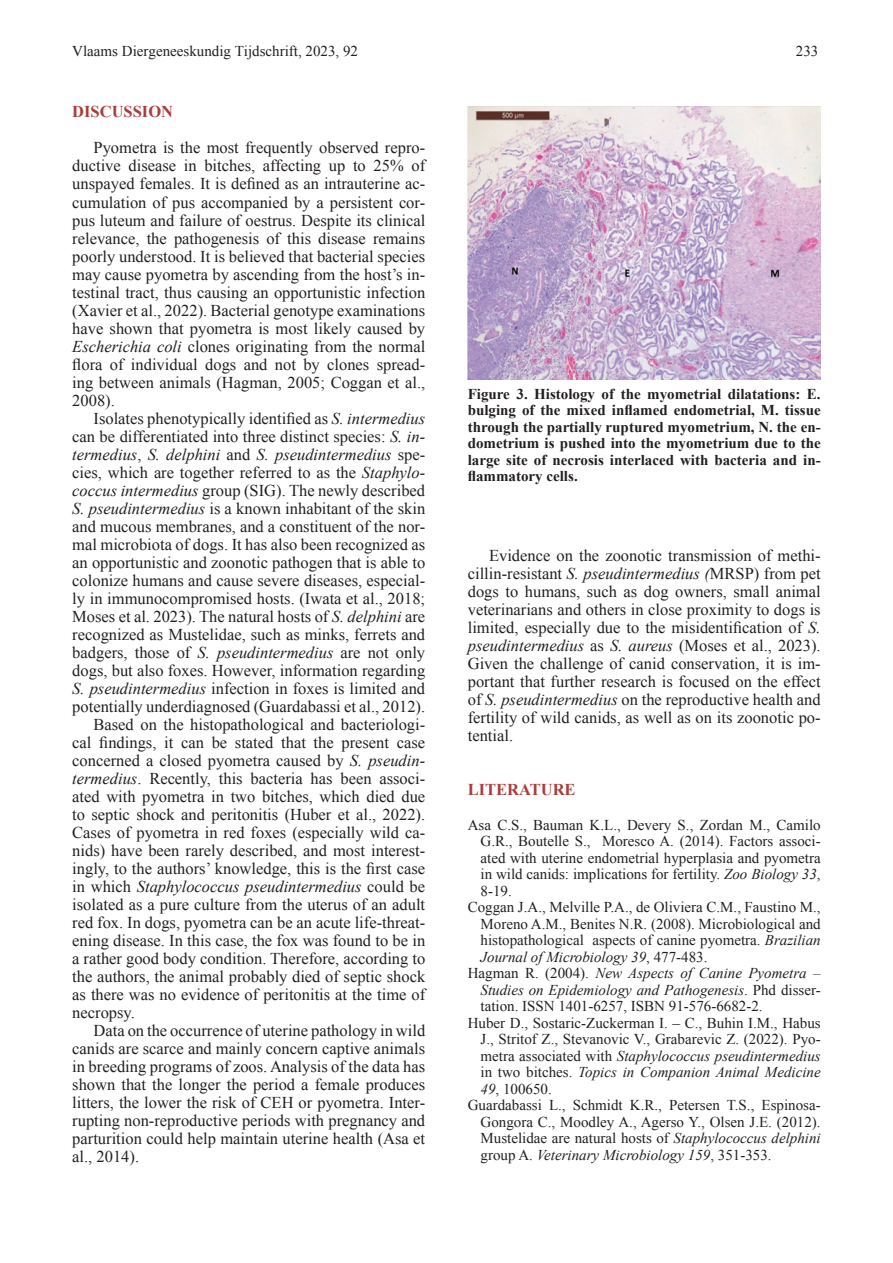
<style>
.page{position:relative;width:893px;height:1263px;background:#fff}
.page>*{position:absolute;margin:0;border:0;box-sizing:border-box;transform-origin:0 0}
.t1{font:16.5px/18px "Times New Roman";color:#231f20;text-align:justify}
.t2{font:700 16.5px "Times New Roman";color:#aa3c39}
.t3{font:15px/16.5px "Times New Roman";color:#231f20;text-align:justify}
.t4{font:700 15px/16.5px "Times New Roman";color:#231f20;text-align:justify}
.s1{font-style:italic}
</style>
<div class="page">
<img style="left:468px;top:106px;width:353px;height:273px">
<p class="t3" style="left:72px;top:43px;width:287px">Vlaams Diergeneeskundig Tijdschrift, 2023, 92</p>
<p class="t3" style="left:796px;top:43px;width:24px">233</p>
<p class="t2" style="left:72px;top:101px;width:102px">DISCUSSION</p>
<p class="t1" style="left:72px;top:139px;width:354px;text-indent:21px">Pyometra is the most frequently observed repro&shy;ductive disease in bitches, affecting up to 25% of unspayed females. It is defined as an intrauterine ac&shy;cumulation of pus accompanied by a persistent cor&shy;pus luteum and failure of oestrus. Despite its clinical relevance, the pathogenesis of this disease remains poorly understood. It is believed that bacterial species may cause pyometra by ascending from the host’s in&shy;testinal tract, thus causing an opportunistic infection (Xavier et al., 2022). Bacterial genotype examinations have shown that pyometra is most likely caused by <span class="s1">Escherichia coli</span> clones originating from the normal flora of individual dogs and not by clones spread&shy;ing between animals (Hagman, 2005; Coggan et al., 2008).</p>
<p class="t1" style="left:72px;top:409px;width:354px;text-indent:21px">Isolates phenotypically identified as <span class="s1">S. intermedius </span>can be differentiated into three distinct species: <span class="s1">S. in&shy;termedius</span>, <span class="s1">S. delphini</span> and <span class="s1">S. pseudintermedius</span> spe&shy;cies, which are together referred to as the <span class="s1">Staphylo&shy;coccus intermedius</span> group (SIG). The newly described <span class="s1">S. pseudintermedius</span> is a known inhabitant of the skin and mucous membranes, and a constituent of the nor&shy;mal microbiota of dogs. It has also been recognized as an opportunistic and zoonotic pathogen that is able to colonize humans and cause severe diseases, especial&shy;ly in immunocompromised hosts. (Iwata et al., 2018; Moses et al. 2023). The natural hosts of <span class="s1">S. delphini</span> are recognized as Mustelidae, such as minks, ferrets and badgers, those of <span class="s1">S. pseudintermedius</span> are not only dogs, but also foxes. However, information regarding <span class="s1">S. pseudintermedius</span> infection in foxes is limited and potentially underdiagnosed (Guardabassi et al., 2012).</p>
<p class="t1" style="left:72px;top:715px;width:354px;text-indent:21px">Based on the histopathological and bacteriologi&shy;cal findings, it can be stated that the present case concerned a closed pyometra caused by <span class="s1">S. pseudin&shy;termedius</span>. Recently, this bacteria has been associ&shy;ated with pyometra in two bitches, which died due to septic shock and peritonitis (Huber et al., 2022).<br>Cases of pyometra in red foxes (especially wild ca&shy;nids) have been rarely described, and most interest&shy;ingly, to the authors’ knowledge, this is the first case in which <span class="s1">Staphylococcus pseudintermedius</span> could be isolated as a pure culture from the uterus of an adult red fox. In dogs, pyometra can be an acute life-threat&shy;ening disease. In this case, the fox was found to be in a rather good body condition. Therefore, according to the authors, the animal probably died of septic shock as there was no evidence of peritonitis at the time of necropsy.</p>
<p class="t1" style="left:72px;top:1021px;width:354px;text-indent:21px">Data on the occurrence of uterine pathology in wild canids are scarce and mainly concern captive animals in breeding programs of zoos. Analysis of the data has shown that the longer the period a female produces litters, the lower the risk of CEH or pyometra. Inter&shy;rupting non-reproductive periods with pregnancy and parturition could help maintain uterine health (Asa et al., 2014).</p>
<p class="t4" style="left:468px;top:385px;width:354px">Figure 3. Histology of the myometrial dilatations: E. bulging of the mixed inflamed endometrial, M. tissue through the partially ruptured myometrium, N. the en&shy;dometrium is pushed into the myometrium due to the large site of necrosis interlaced with bacteria and in&shy;flammatory cells.</p>
<p class="t1" style="left:468px;top:546px;width:354px;text-indent:21px">Evidence on the zoonotic transmission of methi&shy;cillin-resistant <span class="s1">S. pseudintermedius (</span>MRSP) from pet dogs to humans, such as dog owners, small animal veterinarians and others in close proximity to dogs is limited, especially due to the misidentification of <span class="s1">S. pseudintermedius</span> as <span class="s1">S. aureus</span> (Moses et al., 2023).<br>Given the challenge of canid conservation, it is im&shy;portant that further research is focused on the effect of <span class="s1">S. pseudintermedius</span> on the reproductive health and fertility of wild canids, as well as on its zoonotic po&shy;tential.</p>
<p class="t2" style="left:468px;top:778px;width:109px">LITERATURE</p>
<p class="t3" style="left:480px;top:816px;width:342px;text-indent:-13px">Asa C.S., Bauman K.L., Devery S., Zordan M., Camilo G.R., Boutelle S., Moresco A. (2014). Factors associ&shy;ated with uterine endometrial hyperplasia and pyometra in wild canids: implications for fertility. <span class="s1">Zoo Biology 33</span>, 8-19.</p>
<p class="t3" style="left:480px;top:899px;width:342px;text-indent:-13px">Coggan J.A., Melville P.A., de Oliviera C.M., Faustino M., Moreno A.M., Benites N.R. (2008). Microbiological and histopathological aspects of canine pyometra. <span class="s1">Brazilian Journal of Microbiology 39</span>, 477-483.</p>
<p class="t3" style="left:480px;top:965px;width:342px;text-indent:-13px">Hagman R. (2004). <span class="s1">New Aspects of Canine Pyometra – Studies on Epidemiology and Pathogenesis</span>. Phd disser&shy;tation. ISSN 1401-6257, ISBN 91-576-6682-2.</p>
<p class="t3" style="left:480px;top:1014px;width:342px;text-indent:-13px">Huber D., Sostaric-Zuckerman I. – C., Buhin I.M., Habus J., Stritof Z., Stevanovic V., Grabarevic Z. (2022). Pyo&shy;metra associated with <span class="s1">Staphylococcus pseudintermedius </span>in two bitches. <span class="s1">Topics in Companion Animal Medicine 49</span>, 100650.</p>
<p class="t3" style="left:480px;top:1097px;width:342px;text-indent:-13px">Guardabassi L., Schmidt K.R., Petersen T.S., Espinosa-Gongora C., Moodley A., Agerso Y., Olsen J.E. (2012).<br>Mustelidae are natural hosts of <span class="s1">Staphylococcus delphini </span>group A. <span class="s1">Veterinary Microbiology 159</span>, 351-353.</p>
</div>
